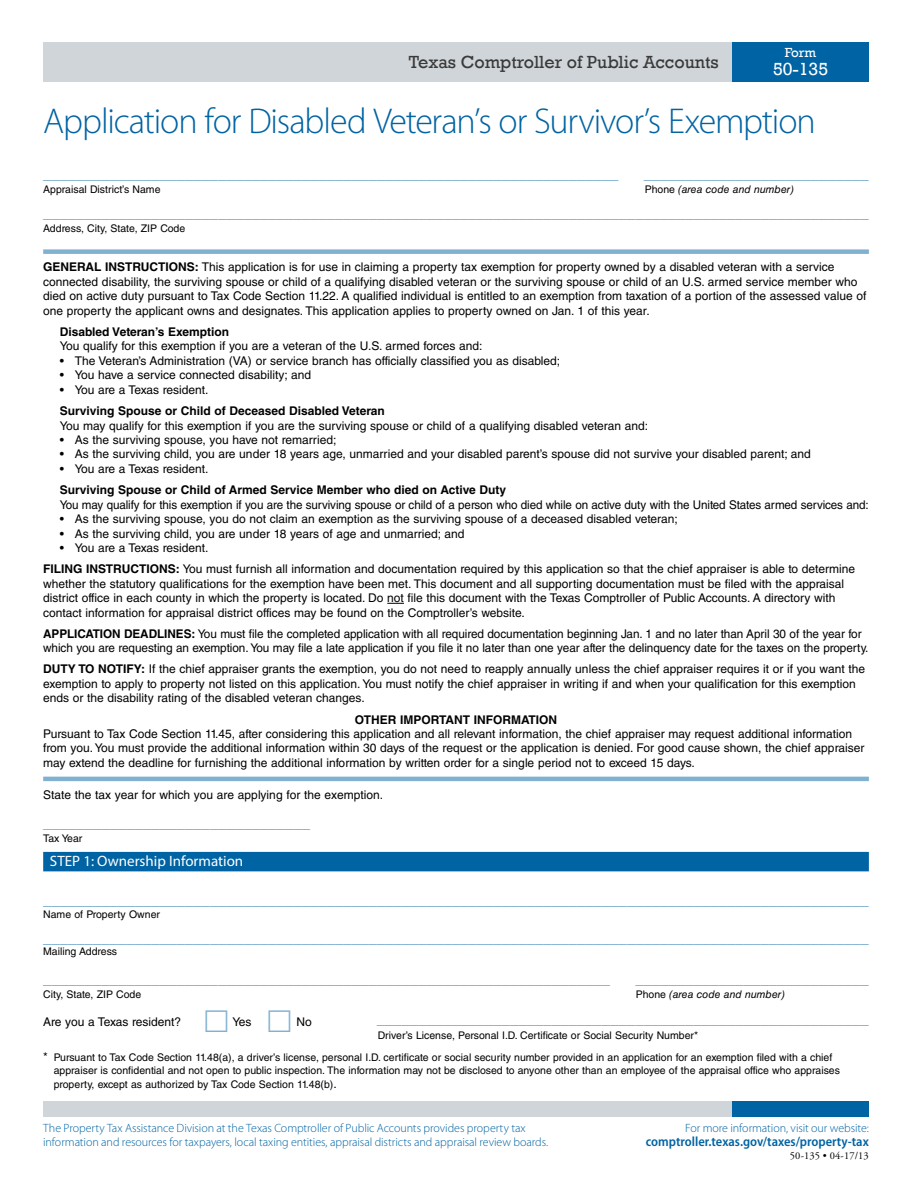
<style>
.page{position:relative;width:918px;height:1188px;background:#fff}
.page>*{position:absolute;margin:0;border:0;box-sizing:border-box;transform-origin:0 0}
.t1{font:300 36px "Myriad Pro";letter-spacing:-.03em;color:#0063a3}
.t2{font:18px "Rockwell";color:#3a3a3a}
.t3{font:18px "Rockwell";color:#fff}
.t4{font:15px "Helvetica LT Std";color:#66a2c8}
.t5{font:15px "Myriad Pro";color:#fff}
.t6{font:600 semi-condensed 13.5px "Myriad Pro";color:#0063a3}
.t7{font:13.5px "Rockwell";color:#fff}
.Body_text{font:12px/14.4px "Helvetica LT Std";color:#000}
.Intro_Text_Bullet{font:12px "Helvetica LT Std";color:#000}
.t8{font:300 12px/14.4px "Myriad Pro";letter-spacing:-.005em;color:#0063a3}
.Body_text-2{font:700 12px "Helvetica LT Std";color:#000}
.t9{font:10.5px/22.5px "Helvetica LT Std";color:#000}
.t10{font:italic 10.5px "Helvetica LT Std";color:#000}
.t11{font:10.5px "Adobe Garamond Pro";letter-spacing:.01em;color:#000}
.s1{font-style:normal}
.s2{font-weight:700}
.s3{font-size:12px}
</style>
<div class="page">
<div style="left:43px;top:1102px;width:689px;height:15px;background:#d0d5d9"></div>
<div style="left:732px;top:1102px;width:137px;height:15px;background:#0063a3"></div>
<div style="left:43px;top:42px;width:689px;height:39px;background:#d0d5d9"></div>
<div style="left:732px;top:42px;width:137px;height:39px;background:#0063a3"></div>
<div style="left:43px;top:249px;width:826px;height:5px;background:#80b1d1"></div>
<svg style="left:387px;top:603px;width:17px;height:1px"></svg>
<hr style="left:43px;top:777px;width:826px;height:4px;background:#80b1d1">
<div style="left:43px;top:852px;width:826px;height:19px;background:#0063a3"></div>
<p class="t7" style="left:785px;top:45px;width:33px">Form</p>
<h2 class="t3" style="left:773px;top:59px;width:57px">50-135</h2>
<h1 class="t1" style="left:43px;top:102px;width:774px">Application for Disabled Veteran’s or Survivor’s Exemption</h1>
<p class="t4" style="left:43px;top:165px;width:577px">_____________________________________________________________________</p>
<p class="t4" style="left:644px;top:165px;width:227px">___________________________</p>
<p class="t9" style="left:43px;top:178px;width:119px">Appraisal District’s Name</p>
<p class="t10" style="left:645px;top:183px;width:151px"><span class="s1">Phone</span> (area code and number)</p>
<p class="t4" style="left:43px;top:205px;width:827px">___________________________________________________________________________________________________</p>
<p class="t9" style="left:43px;top:217px;width:144px">Address, City, State, ZIP Code</p>
<p class="Body_text" style="left:43px;top:260px;width:825px"><span class="s2">GENERAL INSTRUCTIONS:</span> This application is for use in claiming a property tax exemption for property owned by a disabled veteran with a service connected disability, the surviving spouse or child of a qualifying disabled veteran or the surviving spouse or child of an U.S. armed service member who died on active duty pursuant to Tax Code Section 11.22. A qualified individual is entitled to an exemption from taxation of a portion of the assessed value of one property the applicant owns and designates. This application applies to property owned on Jan. 1 of this year.</p>
<p class="Body_text-2" style="left:60px;top:324px;width:171px">Disabled Veteran’s Exemption</p>
<p class="Body_text" style="left:60px;top:339px;width:424px">You qualify for this exemption if you are a veteran of the U.S. armed forces and:</p>
<p class="Intro_Text_Bullet" style="left:60px;top:354px;width:502px">• The Veteran’s Administration (VA) or service branch has officially classified you as disabled;</p>
<p class="Intro_Text_Bullet" style="left:60px;top:368px;width:253px">• You have a service connected disability; and</p>
<p class="Intro_Text_Bullet" style="left:60px;top:383px;width:150px">• You are a Texas resident.</p>
<p class="Body_text-2" style="left:60px;top:404px;width:327px">Surviving Spouse or Child of Deceased Disabled Veteran</p>
<p class="Body_text" style="left:60px;top:418px;width:590px">You may qualify for this exemption if you are the surviving spouse or child of a qualifying disabled veteran and:</p>
<p class="Intro_Text_Bullet" style="left:60px;top:433px;width:278px">• As the surviving spouse, you have not remarried;</p>
<p class="Intro_Text_Bullet" style="left:60px;top:447px;width:753px">• As the surviving child, you are under 18 years age, unmarried and your disabled parent’s spouse did not survive your disabled parent; and</p>
<p class="Intro_Text_Bullet" style="left:60px;top:462px;width:150px">• You are a Texas resident.</p>
<p class="Body_text-2" style="left:60px;top:483px;width:448px">Surviving Spouse or Child of Armed Service Member who died on Active Duty</p>
<p class="Body_text" style="left:60px;top:497px;width:811px">You may qualify for this exemption if you are the surviving spouse or child of a person who died while on active duty with the United States armed services and:</p>
<p class="Intro_Text_Bullet" style="left:60px;top:512px;width:620px">• As the surviving spouse, you do not claim an exemption as the surviving spouse of a deceased disabled veteran;</p>
<p class="Intro_Text_Bullet" style="left:60px;top:526px;width:406px">• As the surviving child, you are under 18 years of age and unmarried; and</p>
<p class="Intro_Text_Bullet" style="left:60px;top:541px;width:150px">• You are a Texas resident.</p>
<p class="Body_text" style="left:43px;top:562px;width:814px"><span class="s2">FILING INSTRUCTIONS:</span> You must furnish all information and documentation required by this application so that the chief appraiser is able to determine whether the statutory qualifications for the exemption have been met. This document and all supporting documentation must be filed with the appraisal district office in each county in which the property is located. Do not file this document with the Texas Comptroller of Public Accounts. A directory with contact information for appraisal district offices may be found on the Comptroller’s website.</p>
<p class="Body_text" style="left:43px;top:626px;width:827px"><span class="s2">APPLICATION DEADLINES:</span> You must file the completed application with all required documentation beginning Jan. 1 and no later than April 30 of the year for which you are requesting an exemption. You may file a late application if you file it no later than one year after the delinquency date for the taxes on the property.</p>
<p class="Body_text" style="left:43px;top:662px;width:823px"><span class="s2">DUTY TO NOTIFY:</span> If the chief appraiser grants the exemption, you do not need to reapply annually unless the chief appraiser requires it or if you want the exemption to apply to property not listed on this application. You must notify the chief appraiser in writing if and when your qualification for this exemption ends or the disability rating of the disabled veteran changes.</p>
<p class="Body_text-2" style="left:355px;top:712px;width:204px">OTHER IMPORTANT INFORMATION</p>
<p class="Body_text" style="left:43px;top:727px;width:823px">Pursuant to Tax Code Section 11.45, after considering this application and all relevant information, the chief appraiser may request additional information from you. You must provide the additional information within 30 days of the request or the application is denied. For good cause shown, the chief appraiser may extend the deadline for furnishing the additional information by written order for a single period not to exceed 15 days.</p>
<p class="Body_text" style="left:43px;top:787px;width:341px">State the tax year for which you are applying for the exemption.</p>
<p class="t4" style="left:43px;top:814px;width:268px">________________________________</p>
<p class="t9" style="left:43px;top:827px;width:41px">Tax Year</p>
<h2 class="t5" style="left:50px;top:852px;width:195px">STEP 1: Ownership Information</h2>
<p class="t4" style="left:43px;top:891px;width:827px">___________________________________________________________________________________________________</p>
<p class="t9" style="left:43px;top:903px;width:118px">Name of Property Owner</p>
<p class="t4" style="left:43px;top:929px;width:827px">___________________________________________________________________________________________________</p>
<p class="t9" style="left:43px;top:940px;width:76px">Mailing Address</p>
<p class="t4" style="left:43px;top:970px;width:569px">____________________________________________________________________</p>
<p class="t4" style="left:635px;top:970px;width:235px">____________________________</p>
<p class="t9" style="left:43px;top:983px;width:100px">City, State, ZIP Code</p>
<p class="t10" style="left:636px;top:988px;width:151px"><span class="s1">Phone</span> (area code and number)</p>
<p class="Body_text" style="left:43px;top:1014px;width:140px">Are you a Texas resident?</p>
<p class="Body_text" style="left:233px;top:1014px;width:20px">Yes</p>
<p class="Body_text" style="left:297px;top:1014px;width:17px">No</p>
<p class="t4" style="left:377px;top:1010px;width:494px">___________________________________________________________</p>
<p class="t9" style="left:43px;top:1024px;width:791px;text-indent:334px">Driver’s License, Personal I.D. Certificate or Social Security Number*<br><span class="s3">*</span> Pursuant to Tax Code Section 11.48(a), a driver’s license, personal I.D. certificate or social security number provided in an application for an exemption filed with a chief</p>
<p class="t9" style="left:54px;top:1063px;width:788px;line-height:14.4px">appraiser is confidential and not open to public inspection. The information may not be disclosed to anyone other than an employee of the appraisal office who appraises property, except as authorized by Tax Code Section 11.48(b)<span class="s3">.</span></p>
<p class="t8" style="left:43px;top:1121px;width:507px">The Property Tax Assistance Division at the Texas Comptroller of Public Accounts provides property tax information and resources for taxpayers, local taxing entities, appraisal districts and appraisal review boards.</p>
<p class="t8" style="left:685px;top:1121px;width:185px">For more information, visit our website:</p>
<h2 class="t2" style="left:409px;top:51px;width:311px">Texas Comptroller of Public Accounts</h2>
<p class="t6" style="left:646px;top:1134px;width:224px">comptroller.texas.gov/taxes/property-tax</p>
<p class="t11" style="left:790px;top:1149px;width:80px">50-135 • 04-17/13</p>
</div>
